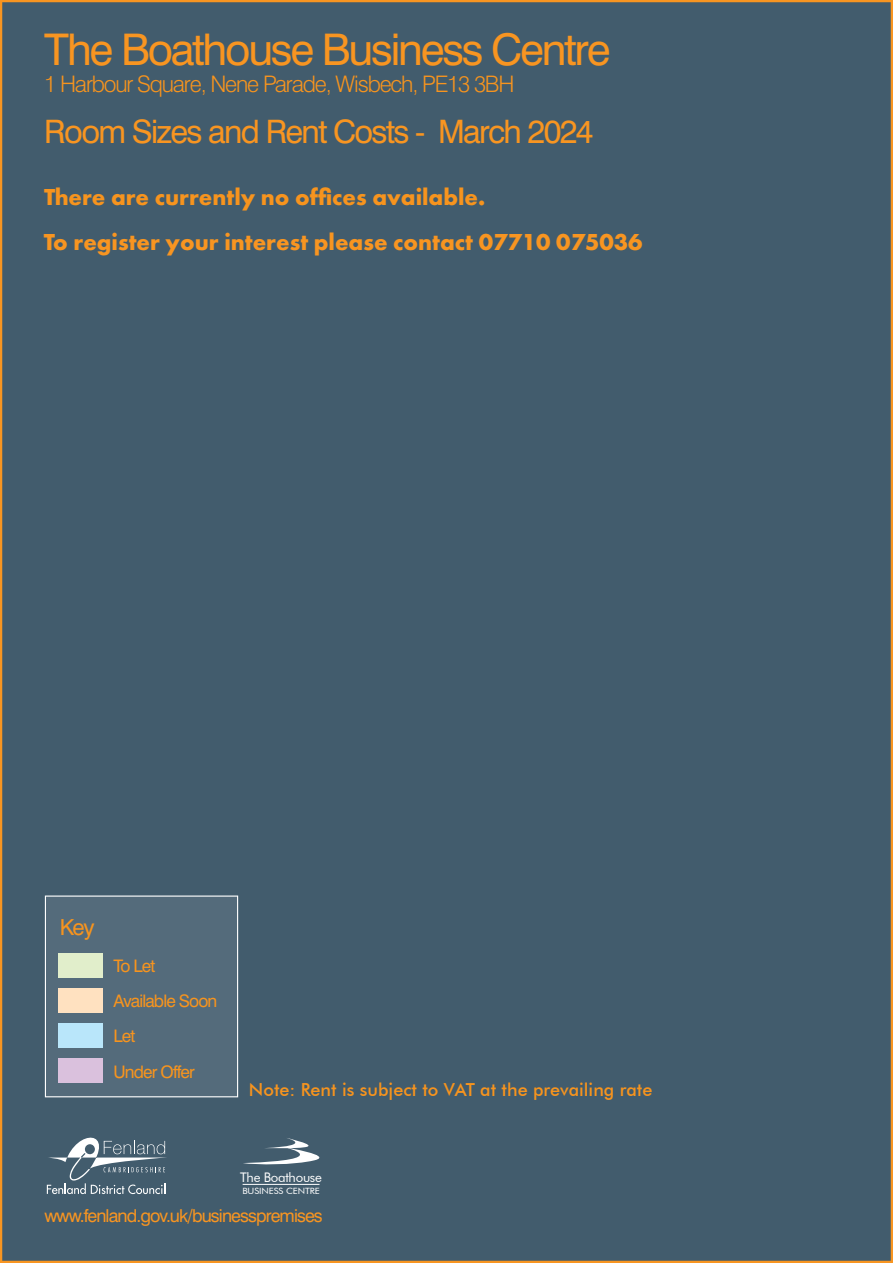
<style>
.page{position:relative;width:893px;height:1263px;background:#425c6d}
.page>*{position:absolute;margin:0;border:0;box-sizing:border-box;transform-origin:0 0}
.t1{font:43.65px "Swiss 721 Roman";letter-spacing:-.05em;color:#f89521}
.t2{font:32.4px "Swiss 721 Roman";letter-spacing:-.05em;color:#f89521}
.t3{font:700 24px "Futura PT";color:#f89521}
.t4{font:700 24px "Futura PT";color:#f7941e}
.t5{font:300 22.8px "Swiss 721";letter-spacing:-.05em;color:#f7941e}
.t6{font:22.05px "Swiss 721 Roman";color:#f7941e}
.t7{font:500 18px "Futura BT";color:#f7941e}
.t8{font:17.85px "Swiss 721 Roman";letter-spacing:-.05em;color:#f89521}
.t9{font:17.25px/35.4px "Swiss 721 Roman";letter-spacing:-.05em;color:#f7941e}
.t10{font:13.2px "Futura BT";letter-spacing:-.02em;color:#fff}
.t11{font:8.7px "Futura BT";letter-spacing:-.01em;color:#fff;scale:1.1 1}
</style>
<div class="page">
<svg style="left:47px;top:1127px;width:120px;height:67px;background:#5f7584"></svg>
<svg style="left:243px;top:1138px;width:95px;height:27px;background:#637886"></svg>
<hr style="left:243px;top:1184px;width:77px;height:1px;background:#fff">
<div style="left:45px;top:896px;width:193px;height:201px;background:#546b7b"></div>
<div style="left:45px;top:895px;width:193px;height:202px;border:1px solid #fff"></div>
<div style="left:58px;top:953px;width:45px;height:25px;background:#e1eecb"></div>
<div style="left:58px;top:988px;width:45px;height:25px;background:#ffe1c0"></div>
<div style="left:58px;top:1023px;width:45px;height:25px;background:#b9e6fa"></div>
<div style="left:58px;top:1058px;width:45px;height:25px;background:#dac1dd"></div>
<h1 class="t1" style="left:44px;top:23px;width:568px">The Boathouse Business Centre</h1>
<p class="t5" style="left:44px;top:70px;width:472px">1 Harbour Square, Nene Parade, Wisbech, PE13 3BH</p>
<h2 class="t2" style="left:44px;top:112px;width:551px">Room Sizes and Rent Costs - March 2024</h2>
<p class="t4" style="left:44px;top:181px;width:443px">There are currently no offices available.</p>
<p class="t3" style="left:44px;top:226px;width:600px">To register your interest please contact 07710 075036</p>
<p class="t6" style="left:60px;top:914px;width:36px">Key</p>
<p class="t9" style="left:114px;top:948px;width:105px">To Let<br>Available Soon<br>Let<br>Under Offer</p>
<p class="t7" style="left:249px;top:1078px;width:405px">Note: Rent is subject to VAT at the prevailing rate</p>
<p class="t10" style="left:240px;top:1169px;width:83px">The Boathouse</p>
<p class="t11" style="left:242px;top:1185px;width:72px">BUSINESS CENTRE</p>
<p class="t8" style="left:45px;top:1204px;width:280px">www.fenland.gov.uk/businesspremises</p>
</div>
